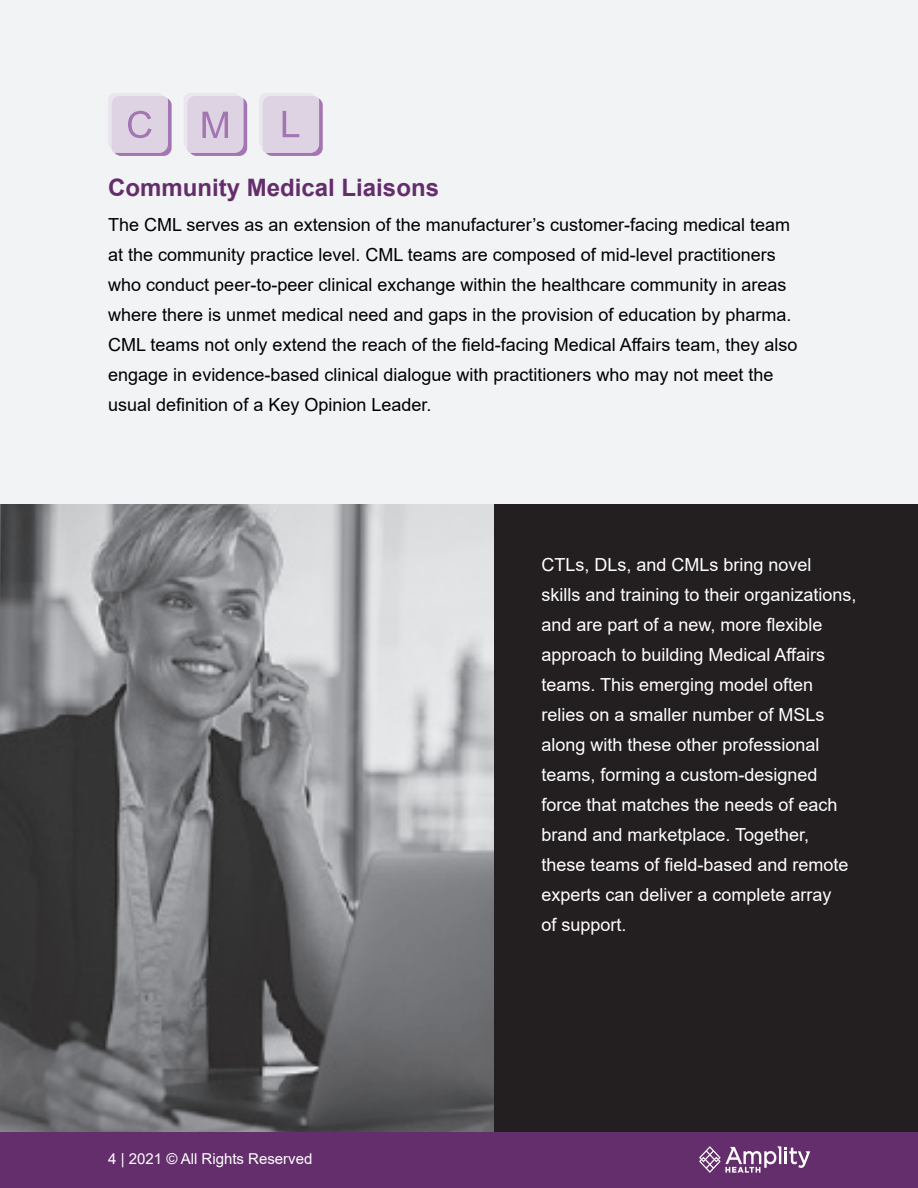
<style>
.page{position:relative;width:918px;height:1188px;background:#fff}
.page>*{position:absolute;margin:0;border:0;box-sizing:border-box;transform-origin:0 0}
.t1{font:700 24px "Arial";color:#642d6c}
.t2{font:18px/30px "Arial";color:#000}
.t3{font:18px/30px "Arial";color:#fff}
.t4{font:15px "Arial";color:#fff}
</style>
<div class="page">
<div style="left:0;top:1131px;width:918px;height:57px;background:#642d6c"></div>
<div style="left:0;top:0;width:918px;height:504px;background:#f2f3f4"></div>
<div style="left:435px;top:504px;width:483px;height:627px;background:#231f20"></div>
<img style="left:1px;top:504px;width:493px;height:627px">
<svg style="left:108px;top:93px;width:64px;height:63px;background:#d7c8dd"></svg>
<svg style="left:259px;top:93px;width:64px;height:63px;background:#d8cade"></svg>
<svg style="left:184px;top:93px;width:63px;height:63px;background:#d5c5dc"></svg>
<svg style="left:699px;top:1146px;width:111px;height:27px"></svg>
<p class="t1" style="left:108px;top:171px;width:332px">Community Medical Liaisons</p>
<p class="t2" style="left:108px;top:209px;width:683px">The CML serves as an extension of the manufacturer’s customer-facing medical team</p>
<p class="t2" style="left:108px;top:239px;width:691px">at the community practice level. CML teams are composed of mid-level practitioners who conduct peer-to-peer clinical exchange within the healthcare community in areas where there is unmet medical need and gaps in the provision of education by pharma.<br>CML teams not only extend the reach of the field-facing Medical Affairs team, they also engage in evidence-based clinical dialogue with practitioners who may not meet the usual definition of a Key Opinion Leader.</p>
<p class="t4" style="left:108px;top:1148px;width:206px">4 | 2021 ©️ All Rights Reserved</p>
<p class="t3" style="left:541px;top:550px;width:272px">CTLs, DLs, and CMLs bring novel</p>
<p class="t3" style="left:541px;top:580px;width:317px">skills and training to their organizations, and are part of a new, more flexible approach to building Medical Affairs teams. This emerging model often</p>
<p class="t3" style="left:541px;top:700px;width:298px">relies on a smaller number of MSLs along with these other professional teams, forming a custom-designed force that matches the needs of each brand and marketplace. Together,</p>
<p class="t3" style="left:541px;top:850px;width:309px">these teams of field-based and remote experts can deliver a complete array</p>
<p class="t3" style="left:541px;top:910px;width:87px">of support.</p>
</div>
